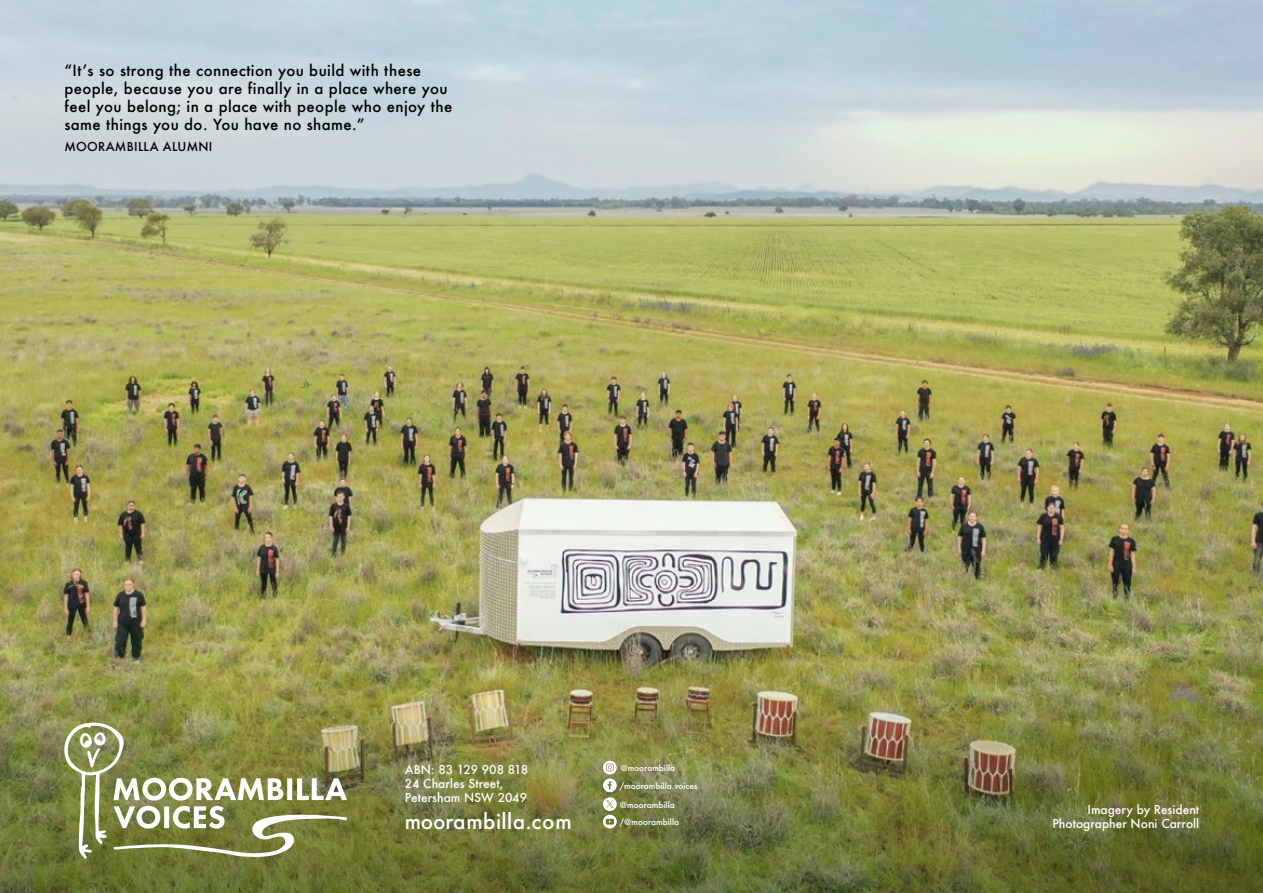
<style>
.page{position:relative;width:1263px;height:893px;background:#fff}
.page>*{position:absolute;margin:0;border:0;box-sizing:border-box;transform-origin:0 0}
.t1{font:500 20.7px "Futura";letter-spacing:.02em;color:#fff}
.t2{font:500 15px/18px "Futura";letter-spacing:.025em;color:#000}
.t3{font:500 12px/14.4px "Futura";color:#fff}
.t4{font:500 12px "Futura";letter-spacing:.025em;color:#000}
.t5{font:500 8.4px/17.7px "Futura";color:#fff}
</style>
<div class="page">
<img style="left:0;top:0;width:1263px;height:651px">
<img style="left:0;top:651px;width:1263px;height:242px">
<svg style="left:603px;top:761px;width:14px;height:67px"></svg>
<svg style="left:62px;top:722px;width:286px;height:137px;background:#92965e"></svg>
<p class="t2" style="left:64px;top:61px;width:390px">“It’s so strong the connection you build with these people, because you are finally in a place where you feel you belong; in a place with people who enjoy the same things you do. You have no shame.”</p>
<p class="t4" style="left:64px;top:138px;width:150px">MOORAMBILLA ALUMNI</p>
<p class="t3" style="left:405px;top:762px;width:125px">ABN: 83 129 908 818<br>24 Charles Street,<br>Petersham NSW 2049</p>
<p class="t5" style="left:620px;top:759px;width:79px">@moorambilla /moorambilla.voices</p>
<p class="t5" style="left:620px;top:796px;width:61px">@moorambilla /@moorambilla</p>
<p class="t3" style="left:1087px;top:802px;width:113px">Imagery by Resident</p>
<h1 class="t1" style="left:405px;top:807px;width:168px">moorambilla.com</h1>
<p class="t3" style="left:1052px;top:816px;width:148px">Photographer Noni Carroll</p>
</div>
